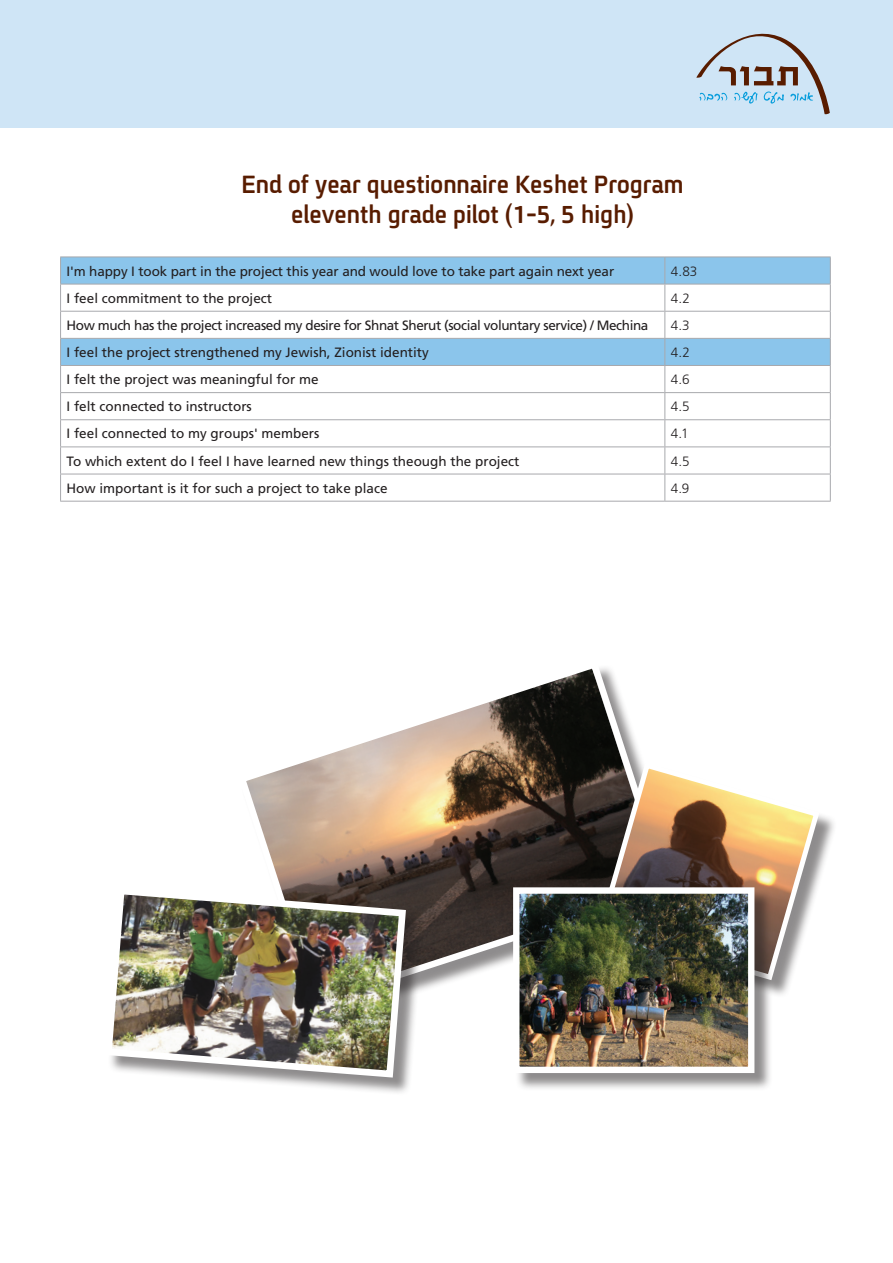
<style>
.page{position:relative;width:893px;height:1263px;background:#fff}
.page>*{position:absolute;margin:0;border:0;box-sizing:border-box;transform-origin:0 0}
.small_title_blue{font:700 27px/30px "Fb Spoiler Eng";color:#581c00;text-align:center;scale:.95 1}
.t1{font:13.5px "Frutiger LT Std";color:#231f20}
.t2{font:13.5px "Frutiger LT Std";letter-spacing:-.03em;color:#231f20}
.t3{font:300 13.5px "Frutiger LT Std";color:#231f20}
</style>
<div class="page">
<div style="left:0;top:0;width:893px;height:127px;background:#cfe5f6"></div>
<svg style="left:696px;top:33px;width:134px;height:82px"></svg>
<svg style="left:61px;top:258px;width:769px;height:107px"></svg>
<hr style="left:60px;top:311px;width:605px;height:1px;background:#a8a9ad">
<hr style="left:665px;top:311px;width:166px;height:1px;background:#a8a9ad">
<hr style="left:60px;top:392px;width:605px;height:1px;background:#a8a9ad">
<hr style="left:665px;top:392px;width:166px;height:1px;background:#a8a9ad">
<hr style="left:60px;top:419px;width:605px;height:1px;background:#a8a9ad">
<hr style="left:665px;top:419px;width:166px;height:1px;background:#a8a9ad">
<hr style="left:60px;top:446px;width:605px;height:1px;background:#a8a9ad">
<hr style="left:665px;top:446px;width:166px;height:1px;background:#a8a9ad">
<hr style="left:60px;top:474px;width:605px;height:1px;background:#a8a9ad">
<hr style="left:60px;top:501px;width:605px;height:1px;background:#a8a9ad">
<hr style="left:665px;top:474px;width:166px;height:1px;background:#a8a9ad">
<hr style="left:665px;top:501px;width:166px;height:1px;background:#a8a9ad">
<hr style="left:60px;top:257px;width:605px;height:1px;background:#a8a9ad">
<hr style="left:60px;top:284px;width:605px;height:1px;background:#a8a9ad">
<hr style="left:665px;top:257px;width:166px;height:1px;background:#a8a9ad">
<hr style="left:665px;top:284px;width:166px;height:1px;background:#a8a9ad">
<hr style="left:60px;top:338px;width:605px;height:1px;background:#a8a9ad">
<svg style="left:60px;top:257px;width:1px;height:244px"></svg>
<hr style="left:60px;top:365px;width:605px;height:1px;background:#a8a9ad">
<hr style="left:665px;top:338px;width:166px;height:1px;background:#a8a9ad">
<svg style="left:664px;top:257px;width:1px;height:244px"></svg>
<svg style="left:830px;top:257px;width:1px;height:244px"></svg>
<hr style="left:665px;top:365px;width:166px;height:1px;background:#a8a9ad">
<svg style="left:246px;top:668px;width:395px;height:321px"></svg>
<div style="left:601px;top:766px;width:236px;height:232px;background:#231f20;opacity:.51"></div>
<svg style="left:594px;top:759px;width:228px;height:224px"></svg>
<div style="left:515px;top:889px;width:258px;height:202px;background:#231f20;opacity:.51"></div>
<img style="left:520px;top:894px;width:227px;height:172px">
<div style="left:513px;top:887px;width:241px;height:186px;border:6px solid #fff"></div>
<div style="left:108px;top:890px;width:316px;height:206px;background:#231f20;opacity:.51"></div>
<img style="left:108px;top:884px;width:301px;height:197px">
<p class="small_title_blue" style="left:242px;top:170px;width:467px">End of year questionnaire Keshet Program eleventh grade pilot (1-5, 5 high)</p>
<p class="t1" style="left:67px;top:263px;width:549px">I'm happy I took part in the project this year and would love to take part again next year</p>
<p class="t3" style="left:671px;top:263px;width:28px">4.83</p>
<p class="t1" style="left:67px;top:290px;width:207px">I feel commitment to the project</p>
<p class="t3" style="left:671px;top:290px;width:21px">4.2</p>
<p class="t2" style="left:67px;top:317px;width:583px">How much has the project increased my desire for Shnat Sherut (social voluntary service) / Mechina</p>
<p class="t3" style="left:671px;top:318px;width:20px">4.3</p>
<p class="t1" style="left:67px;top:344px;width:364px">I feel the project strengthened my Jewish, Zionist identity</p>
<p class="t3" style="left:671px;top:345px;width:21px">4.2</p>
<p class="t1" style="left:67px;top:371px;width:254px">I felt the project was meaningful for me</p>
<p class="t3" style="left:671px;top:372px;width:20px">4.6</p>
<p class="t1" style="left:67px;top:399px;width:187px">I felt connected to instructors</p>
<p class="t3" style="left:671px;top:399px;width:20px">4.5</p>
<p class="t1" style="left:67px;top:426px;width:254px">I feel connected to my groups' members</p>
<p class="t3" style="left:671px;top:426px;width:19px">4.1</p>
<p class="t1" style="left:67px;top:453px;width:454px">To which extent do I feel I have learned new things theough the project</p>
<p class="t3" style="left:671px;top:453px;width:20px">4.5</p>
<p class="t1" style="left:67px;top:480px;width:323px">How important is it for such a project to take place</p>
<p class="t3" style="left:671px;top:480px;width:20px">4.9</p>
</div>
